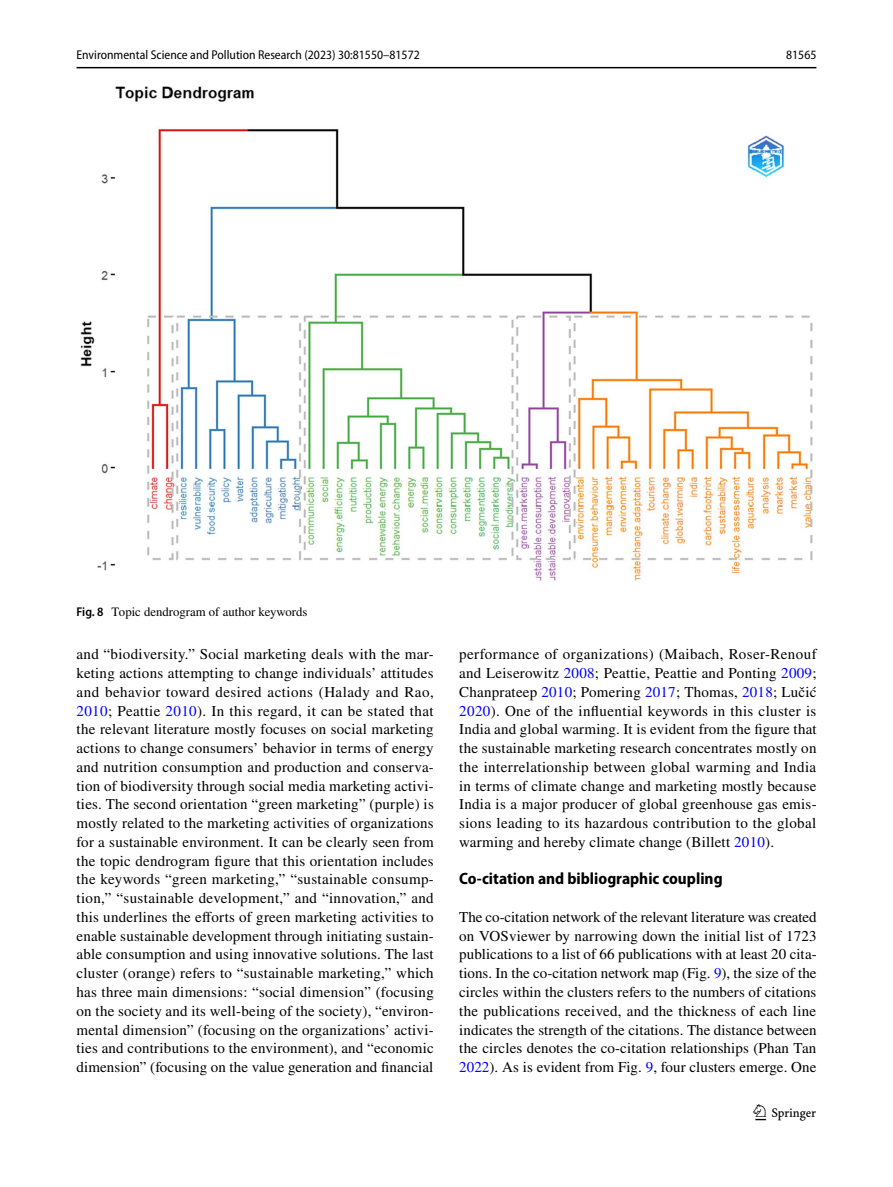
<style>
.page{position:relative;width:893px;height:1187px;background:#fff}
.page>*{position:absolute;margin:0;border:0;box-sizing:border-box;transform-origin:0 0}
.t1{font:22.5px "Springnew Regular 2";color:#000}
.t2{font:700 semi-condensed 16.5px "Myriad Pro";color:#000}
.t3{font:15px/18.8px "STIX";letter-spacing:.005em;color:#000;text-align:justify}
.t4{font:semi-condensed 12.75px "Myriad Pro";color:#000}
.t5{font:12.75px "STIX";color:#000}
.s1{font-family:"Myriad Pro";font-weight:600;font-stretch:semi-condensed}
.s2{color:#00f}
</style>
<div class="page">
<hr style="left:77px;top:67px;width:739px;height:1px;background:#000">
<img style="left:81px;top:87px;width:731px;height:493px">
<p class="t4" style="left:77px;top:48px;width:345px">Environmental Science and Pollution Research (2023) 30:81550–81572</p>
<p class="t4" style="left:786px;top:48px;width:32px">81565</p>
<p class="t5" style="left:77px;top:602px;width:232px"><span class="s1">Fig. 8</span> Topic dendrogram of author keywords</p>
<p class="t3" style="left:77px;top:646px;width:359px">and “biodiversity.” Social marketing deals with the mar&shy;keting actions attempting to change individuals’ attitudes and behavior toward desired actions (Halady and Rao, <span class="s2">2010</span>; Peattie <span class="s2">2010</span>). In this regard, it can be stated that the relevant literature mostly focuses on social marketing actions to change consumers’ behavior in terms of energy and nutrition consumption and production and conserva&shy;tion of biodiversity through social media marketing activi&shy;ties. The second orientation “green marketing” (purple) is mostly related to the marketing activities of organizations for a sustainable environment. It can be clearly seen from the topic dendrogram figure that this orientation includes the keywords “green marketing,” “sustainable consump&shy;tion,” “sustainable development,” and “innovation,” and this underlines the efforts of green marketing activities to enable sustainable development through initiating sustain&shy;able consumption and using innovative solutions. The last cluster (orange) refers to “sustainable marketing,” which has three main dimensions: “social dimension” (focusing on the society and its well-being of the society), “environ&shy;mental dimension” (focusing on the organizations’ activi&shy;ties and contributions to the environment), and “economic dimension” (focusing on the value generation and financial</p>
<p class="t3" style="left:459px;top:646px;width:359px">performance of organizations) (Maibach, Roser-Renouf and Leiserowitz <span class="s2">2008</span>; Peattie, Peattie and Ponting <span class="s2">2009</span>; Chanprateep <span class="s2">2010</span>; Pomering <span class="s2">2017</span>; Thomas, <span class="s2">2018</span>; Lučić <span class="s2">2020</span>). One of the influential keywords in this cluster is India and global warming. It is evident from the figure that the sustainable marketing research concentrates mostly on the interrelationship between global warming and India in terms of climate change and marketing mostly because India is a major producer of global greenhouse gas emis&shy;sions leading to its hazardous contribution to the global warming and hereby climate change (Billett <span class="s2">2010</span>).</p>
<p class="t2" style="left:459px;top:869px;width:265px">Co‑citation and bibliographic coupling</p>
<p class="t3" style="left:459px;top:908px;width:359px">The co-citation network of the relevant literature was created on VOSviewer by narrowing down the initial list of 1723 publications to a list of 66 publications with at least 20 cita&shy;tions. In the co-citation network map (Fig. <span class="s2">9</span>), the size of the circles within the clusters refers to the numbers of citations the publications received, and the thickness of each line indicates the strength of the citations. The distance between the circles denotes the co-citation relationships (Phan Tan <span class="s2">2022</span>). As is evident from Fig. <span class="s2">9</span>, four clusters emerge. One</p>
<h1 class="t1" style="left:755px;top:1104px;width:62px">1 3</h1>
</div>
